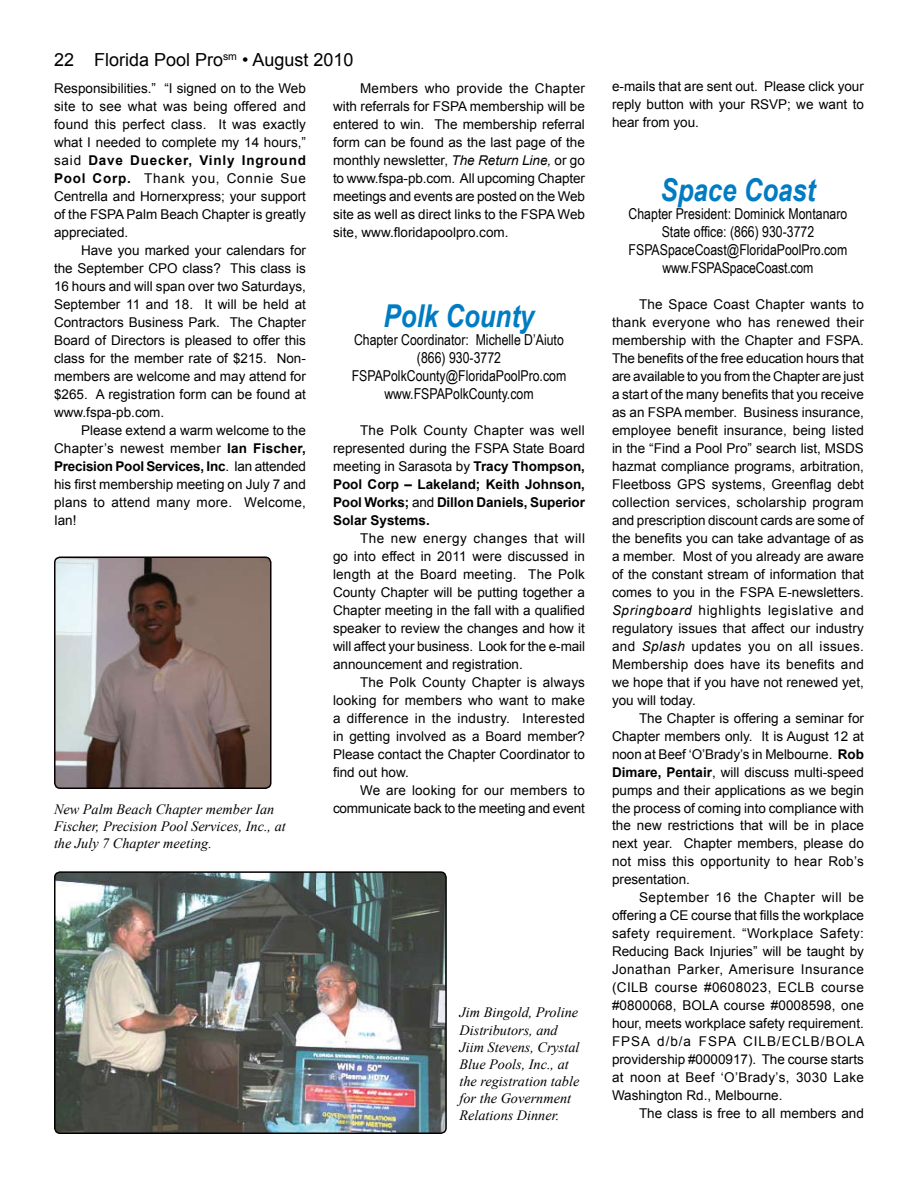
<style>
.page{position:relative;width:918px;height:1188px;background:#fff}
.page>*{position:absolute;margin:0;border:0;box-sizing:border-box;transform-origin:0 0}
.t1{font:italic 700 31.5px "Arial Narrow";color:#007cc2}
.t2{font:18px "Arial";color:#000}
.t3{font:15px/18px "Arial Narrow";color:#000;text-align:center}
.t4{font:italic 14.25px/17.1px "Times New Roman";color:#000}
.t5{font:13.5px/18px "Arial";color:#000;text-align:justify}
.t6{font:700 13.5px/18px "Arial";letter-spacing:-.01em;color:#000;text-align:justify}
.s1{font-weight:700}
.s2{font-style:italic}
.s3{font-weight:400}
</style>
<div class="page">
<img style="left:55px;top:874px;width:391px;height:259px">
<div style="left:54px;top:871px;width:393px;height:263px;border:2px solid #000;border-radius:5px"></div>
<img style="left:55px;top:557px;width:216px;height:231px">
<div style="left:54px;top:556px;width:217px;height:233px;border:2px solid #080000;border-radius:5px"></div>
<h2 class="t2" style="left:54px;top:47px;width:301px">22 Florida Pool Pro<sup>sm</sup> • August 2010</h2>
<p class="t5" style="left:54px;top:80px;width:254px">Responsibilities.” “I signed on to the Web site to see what was being offered and found this perfect class. It was exactly what I needed to complete my 14 hours,” said <span class="s1">Dave Duecker, Vinly Inground Pool Corp.</span> Thank you, Connie Sue Centrella and Hornerxpress; your support of the FSPA Palm Beach Chapter is greatly appreciated.</p>
<p class="t5" style="left:54px;top:242px;width:254px;text-indent:27px">Have you marked your calendars for the September CPO class? This class is 16 hours and will span over two Saturdays, September 11 and 18. It will be held at Contractors Business Park. The Chapter Board of Directors is pleased to offer this class for the member rate of $215. Non&shy;members are welcome and may attend for $265. A registration form can be found at www.fspa-pb.com.</p>
<p class="t5" style="left:54px;top:422px;width:254px;text-indent:27px">Please extend a warm welcome to the Chapter’s newest member <span class="s1">Ian Fischer, Precision Pool Services, Inc</span>. Ian attended his first membership meeting on July 7 and plans to attend many more. Welcome, Ian!</p>
<p class="t5" style="left:333px;top:80px;width:254px;text-indent:27px">Members who provide the Chapter with referrals for FSPA membership will be entered to win. The membership referral form can be found as the last page of the monthly newsletter, <span class="s2">The Return Line,</span> or go to www.fspa-pb.com. All upcoming Chapter meetings and events are posted on the Web site as well as direct links to the FSPA Web site, www.floridapoolpro.com.</p>
<h1 class="t1" style="left:384px;top:292px;width:152px">Polk County</h1>
<p class="t3" style="left:352px;top:330px;width:216px">Chapter Coordinator: Michelle D’Aiuto (866) 930-3772<br>FSPAPolkCounty@FloridaPoolPro.com www.FSPAPolkCounty.com</p>
<p class="t6" style="left:333px;top:422px;width:254px;text-indent:27px"><span class="s3">The Polk County Chapter was well represented during the FSPA State Board meeting in Sarasota by</span> Tracy Thompson, Pool Corp – Lakeland; Keith Johnson, Pool Works; <span class="s3">and</span> Dillon Daniels, Superior Solar Systems.</p>
<p class="t5" style="left:333px;top:530px;width:254px;text-indent:27px">The new energy changes that will go into effect in 2011 were discussed in length at the Board meeting. The Polk County Chapter will be putting together a Chapter meeting in the fall with a qualified speaker to review the changes and how it will affect your business. Look for the e-mail announcement and registration.</p>
<p class="t5" style="left:333px;top:674px;width:254px;text-indent:27px">The Polk County Chapter is always looking for members who want to make a difference in the industry. Interested in getting involved as a Board member?<br>Please contact the Chapter Coordinator to find out how.</p>
<p class="t5" style="left:333px;top:782px;width:254px;text-align:right">We are looking for our members to communicate back to the meeting and event</p>
<p class="t4" style="left:54px;top:800px;width:233px">New Palm Beach Chapter member Ian<br>Fischer, Precision Pool Services, Inc., at the July 7 Chapter meeting.</p>
<p class="t4" style="left:460px;top:1004px;width:121px">Jim Bingold, Proline<br>Distributors, and<br>Jiim Stevens, Crystal<br>Blue Pools, Inc., at the registration table for the Government<br>Relations Dinner.</p>
<p class="t5" style="left:612px;top:77px;width:254px">e-mails that are sent out. Please click your reply button with your RSVP; we want to hear from you.</p>
<h1 class="t1" style="left:660px;top:166px;width:157px">Space Coast</h1>
<p class="t3" style="left:629px;top:204px;width:220px">Chapter President: Dominick Montanaro State office: (866) 930-3772<br>FSPASpaceCoast@FloridaPoolPro.com www.FSPASpaceCoast.com</p>
<p class="t5" style="left:612px;top:295px;width:254px;text-indent:27px">The Space Coast Chapter wants to thank everyone who has renewed their membership with the Chapter and FSPA.<br>The benefits of the free education hours that are available to you from the Chapter are just a start of the many benefits that you receive as an FSPA member. Business insurance, employee benefit insurance, being listed in the “Find a Pool Pro” search list, MSDS hazmat compliance programs, arbitration, Fleetboss GPS systems, Greenflag debt collection services, scholarship program and prescription discount cards are some of the benefits you can take advantage of as a member. Most of you already are aware of the constant stream of information that comes to you in the FSPA E-newsletters.<br><span class="s2">Springboard</span> highlights legislative and regulatory issues that affect our industry and <span class="s2">Splash</span> updates you on all issues.<br>Membership does have its benefits and we hope that if you have not renewed yet, you will today.</p>
<p class="t5" style="left:612px;top:709px;width:254px;text-indent:27px">The Chapter is offering a seminar for Chapter members only. It is August 12 at noon at Beef ‘O’Brady’s in Melbourne. <span class="s1">Rob Dimare, Pentair</span>, will discuss multi-speed pumps and their applications as we begin the process of coming into compliance with the new restrictions that will be in place next year. Chapter members, please do not miss this opportunity to hear Rob’s presentation.</p>
<p class="t5" style="left:612px;top:889px;width:254px;text-indent:27px">September 16 the Chapter will be offering a CE course that fills the workplace safety requirement. “Workplace Safety:<br>Reducing Back Injuries” will be taught by Jonathan Parker, Amerisure Insurance (CILB course #0608023, ECLB course #0800068, BOLA course #0008598, one hour, meets workplace safety requirement.<br>FPSA d/b/a FSPA CILB/ECLB/BOLA providership #0000917). The course starts at noon at Beef ‘O’Brady’s, 3030 Lake Washington Rd., Melbourne.</p>
<p class="t5" style="left:639px;top:1105px;width:226px">The class is free to all members and</p>
</div>
